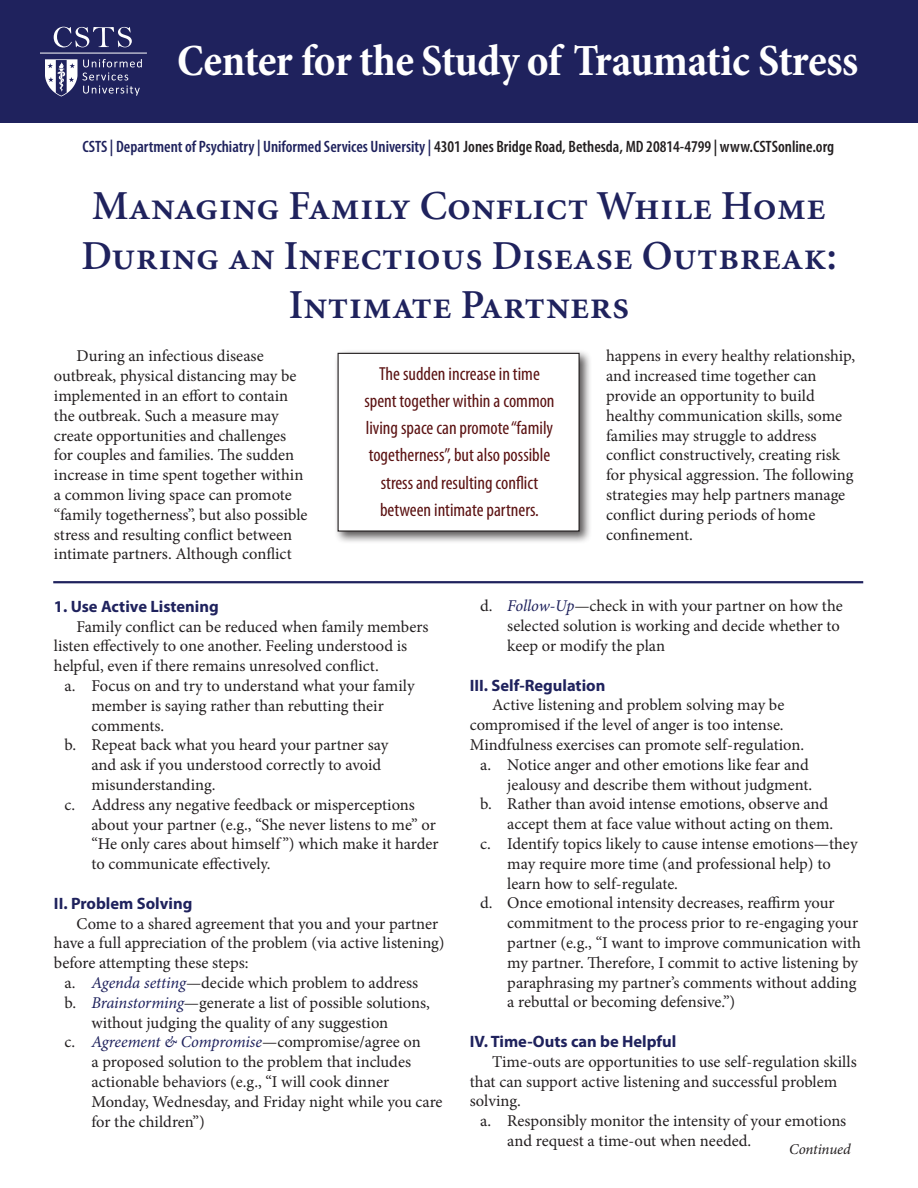
<style>
.page{position:relative;width:918px;height:1188px;background:#fff}
.page>*{position:absolute;margin:0;border:0;box-sizing:border-box;transform-origin:0 0}
.Subhead_2{font:700 condensed 45px "Minion Pro";letter-spacing:-.015em;color:#fff}
.t1{font:41.25px/49.5px "Minion Semibold SC";color:#1f225d;text-align:center}
.PQ_centered{font:condensed 18.9px/27px "Myriad Pro";color:#5b1212;text-align:center}
.hang2_no_ding{font:16.5px/19.8px "Minion Pro";letter-spacing:-.005em;color:#231f20}
.text{font:16.5px/19.8px "Minion Pro";color:#231f20}
.text-2{font:600 condensed 16.5px "Myriad Pro";color:#231f20}
.t2{font:700 16.5px "Myriad Pro";color:#1f225d}
.text-3{font:italic 15px "Minion Pro";letter-spacing:-.01em;color:#231f20}
.s1{color:#1f225d}
.s2{font-style:italic;color:#1f225d}
</style>
<div class="page">
<div style="left:0;top:0;width:918px;height:123px;background:#1f225d"></div>
<svg style="left:83px;top:59px;width:59px;height:37px"></svg>
<svg style="left:45px;top:59px;width:32px;height:38px"></svg>
<hr style="left:40px;top:53px;width:107px;height:1px;background:#fff">
<svg style="left:54px;top:27px;width:78px;height:20px"></svg>
<hr style="left:53px;top:581px;width:810px;height:2px;background:#1f225d">
<div style="left:334px;top:349px;width:258px;height:195px;background:#231f20;opacity:.75"></div>
<div style="left:338px;top:353px;width:241px;height:178px;background:#fff"></div>
<div style="left:338px;top:353px;width:242px;height:179px;border:1px solid #231f20"></div>
<p class="Subhead_2" style="left:177px;top:30px;width:683px">Center for the Study of Traumatic Stress</p>
<p class="text-2" style="left:82px;top:138px;width:753px"><span class="s1">CSTS | Department of Psychiatry | Uniformed Services University |</span> 4301 Jones Bridge Road, Bethesda, MD 20814-4799 | www.CSTSonline.org</p>
<p class="t1" style="left:82px;top:182px;width:757px">Managing Family Conflict While Home<br>During an Infectious Disease Outbreak:<br>Intimate Partners</p>
<p class="text" style="left:54px;top:346px;width:255px;text-indent:23px">During an infectious disease outbreak, physical distancing may be implemented in an effort to contain the outbreak. Such a measure may create opportunities and challenges for couples and families. The sudden increase in time spent together within a common living space can promote “family togetherness”, but also possible stress and resulting conflict between intimate partners. Although conflict</p>
<p class="text" style="left:606px;top:346px;width:251px">happens in every healthy relationship, and increased time together can provide an opportunity to build healthy communication skills, some families may struggle to address conflict constructively, creating risk for physical aggression. The following strategies may help partners manage conflict during periods of home confinement.</p>
<p class="t2" style="left:54px;top:597px;width:166px">1. Use Active Listening</p>
<p class="text" style="left:54px;top:616px;width:376px;text-indent:23px">Family conflict can be reduced when family members listen effectively to one another. Feeling understood is helpful, even if there remains unresolved conflict.</p>
<p class="hang2_no_ding" style="left:92px;top:676px;width:325px;text-indent:-27px">a. Focus on and try to understand what your family member is saying rather than rebutting their comments.</p>
<p class="hang2_no_ding" style="left:92px;top:735px;width:298px;text-indent:-27px">b. Repeat back what you heard your partner say and ask if you understood correctly to avoid misunderstanding.</p>
<p class="hang2_no_ding" style="left:92px;top:795px;width:349px;text-indent:-27px">c. Address any negative feedback or misperceptions about your partner (e.g., “She never listens to me” or “He only cares about himself ”) which make it harder to communicate effectively.</p>
<p class="t2" style="left:54px;top:894px;width:140px">II. Problem Solving</p>
<p class="text" style="left:54px;top:913px;width:392px;text-indent:23px">Come to a shared agreement that you and your partner have a full appreciation of the problem (via active listening) before attempting these steps:</p>
<p class="hang2_no_ding" style="left:64px;top:973px;width:355px">a. <span class="s2">Agenda setting</span>—decide which problem to address</p>
<p class="hang2_no_ding" style="left:92px;top:993px;width:340px;text-indent:-27px">b. <span class="s2">Brainstorming</span>—generate a list of possible solutions, without judging the quality of any suggestion</p>
<p class="hang2_no_ding" style="left:92px;top:1032px;width:353px;text-indent:-27px">c. <span class="s2">Agreement &amp; Compromise</span>—compromise/agree on<br>a proposed solution to the problem that includes actionable behaviors (e.g., “I will cook dinner Monday, Wednesday, and Friday night while you care for the children”)</p>
<p class="PQ_centered" style="left:364px;top:361px;width:192px">The sudden increase in time spent together within a common living space can promote “family togetherness”, but also possible stress and resulting conflict</p>
<p class="PQ_centered" style="left:380px;top:496px;width:160px">between intimate partners.</p>
<p class="hang2_no_ding" style="left:507px;top:596px;width:337px;text-indent:-27px">d. <span class="s2">Follow-Up</span>—check in with your partner on how the selected solution is working and decide whether to keep or modify the plan</p>
<p class="t2" style="left:470px;top:676px;width:137px">III. Self-Regulation</p>
<p class="text" style="left:470px;top:695px;width:336px;text-indent:23px">Active listening and problem solving may be compromised if the level of anger is too intense.<br>Mindfulness exercises can promote self-regulation.</p>
<p class="hang2_no_ding" style="left:480px;top:755px;width:333px;text-align:right">a. Notice anger and other emotions like fear and jealousy and describe them without judgment.</p>
<p class="hang2_no_ding" style="left:507px;top:794px;width:328px;text-indent:-27px">b. Rather than avoid intense emotions, observe and accept them at face value without acting on them.</p>
<p class="hang2_no_ding" style="left:507px;top:834px;width:352px;text-indent:-27px">c. Identify topics likely to cause intense emotions—they may require more time (and professional help) to learn how to self-regulate.</p>
<p class="hang2_no_ding" style="left:507px;top:893px;width:355px;text-indent:-27px">d. Once emotional intensity decreases, reaffirm your commitment to the process prior to re-engaging your partner (e.g., “I want to improve communication with my partner. Therefore, I commit to active listening by paraphrasing my partner’s comments without adding a rebuttal or becoming defensive.”)</p>
<p class="t2" style="left:470px;top:1032px;width:208px">IV. Time-Outs can be Helpful</p>
<p class="text" style="left:470px;top:1052px;width:388px;text-indent:23px">Time-outs are opportunities to use self-regulation skills that can support active listening and successful problem solving.</p>
<p class="hang2_no_ding" style="left:507px;top:1111px;width:340px;text-indent:-27px">a. Responsibly monitor the intensity of your emotions and request a time-out when needed.</p>
<p class="text-3" style="left:789px;top:1140px;width:63px">Continued</p>
</div>
